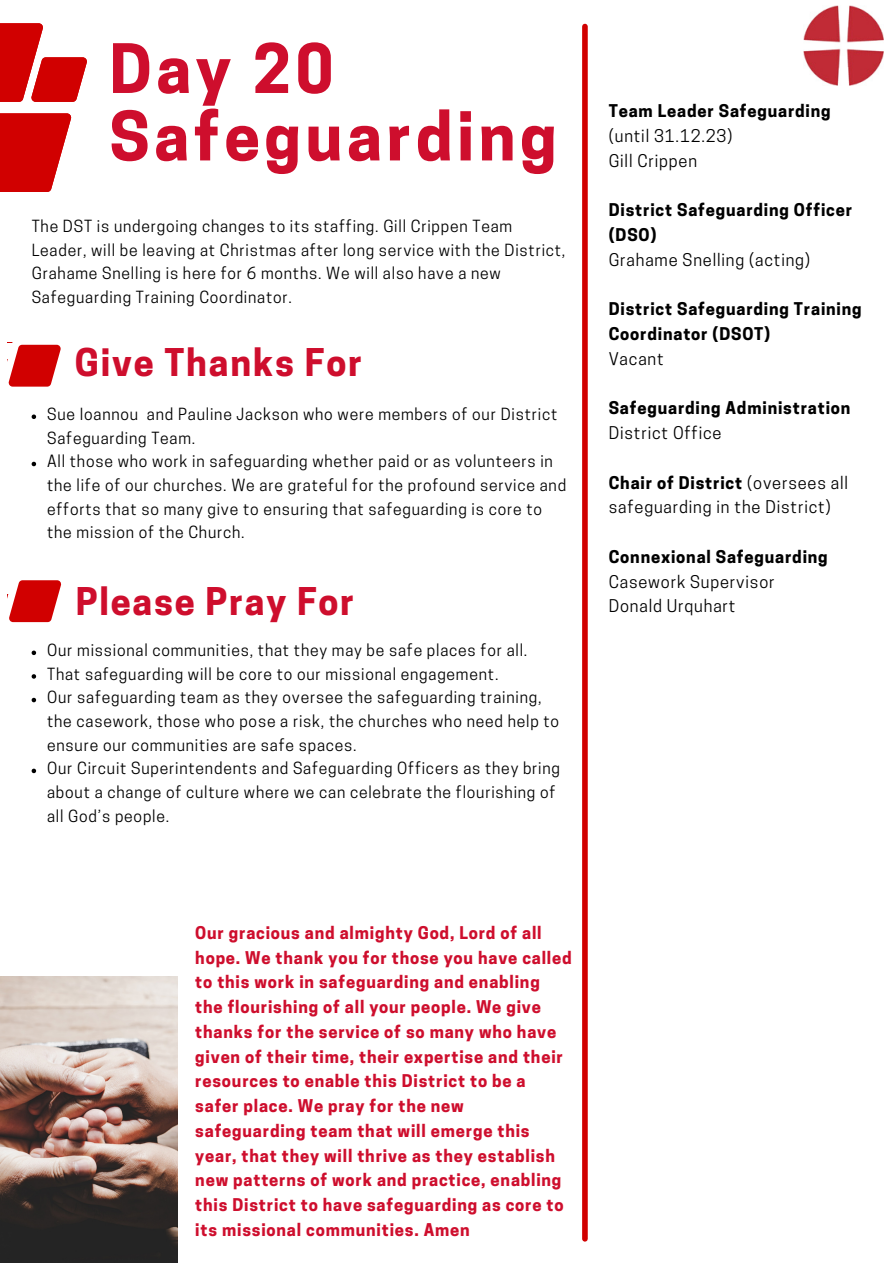
<style>
.page{position:relative;width:893px;height:1264px;background:#fff}
.page>*{position:absolute;margin:0;border:0;box-sizing:border-box;transform-origin:0 0}
.t1{font:700 63.75px "Cooper Hewitt";letter-spacing:.07em;color:#ce0e2d}
.t2{font:700 35.85px "Cooper Hewitt";letter-spacing:.05em;color:#ce0e2d}
.t3{font:700 16.5px/24.8px "Cooper Hewitt";letter-spacing:.05em;color:#ce0e2d}
.t4{font:700 16.5px/24.8px "Cooper Hewitt";letter-spacing:.05em;color:#000}
.t5{font:16.5px/24.8px "Cooper Hewitt";letter-spacing:.05em;color:#000}
.t6{font:15.75px/23.5px "Cooper Hewitt";letter-spacing:.05em;color:#000}
.s1{font-weight:400}
.s2{font-weight:700}
</style>
<div class="page">
<img style="left:803px;top:5px;width:80px;height:80px">
<div style="left:582px;top:27px;width:5px;height:1211px;background:#d10000"></div>
<svg style="left:7px;top:344px;width:54px;height:43px"></svg>
<div style="left:0;top:343px;width:14px;height:15px;background:#fff"></div>
<svg style="left:8px;top:580px;width:54px;height:43px"></svg>
<div style="left:0;top:578px;width:14px;height:16px;background:#fff"></div>
<img style="left:0;top:976px;width:178px;height:286px">
<svg style="left:0;top:23px;width:87px;height:169px"></svg>
<svg style="left:32px;top:414px;width:4px;height:5px"></svg>
<svg style="left:32px;top:462px;width:4px;height:4px"></svg>
<svg style="left:32px;top:650px;width:4px;height:5px"></svg>
<svg style="left:32px;top:674px;width:4px;height:4px"></svg>
<svg style="left:32px;top:697px;width:4px;height:5px"></svg>
<svg style="left:32px;top:768px;width:4px;height:5px"></svg>
<p class="t1" style="left:109px;top:45px;width:226px">Day 20</p>
<p class="t1" style="left:109px;top:113px;width:448px">Safeguarding</p>
<p class="t6" style="left:32px;top:216px;width:535px">The DST is undergoing changes to its staffing. Gill Crippen Team Leader, will be leaving at Christmas after long service with the District, Grahame Snelling is here for 6 months. We will also have a new Safeguarding Training Coordinator.</p>
<p class="t2" style="left:75px;top:349px;width:288px">Give Thanks For</p>
<p class="t6" style="left:47px;top:404px;width:511px">Sue Ioannou and Pauline Jackson who were members of our District<br>Safeguarding Team.</p>
<p class="t6" style="left:47px;top:451px;width:520px">All those who work in safeguarding whether paid or as volunteers in the life of our churches. We are grateful for the profound service and efforts that so many give to ensuring that safeguarding is core to the mission of the Church.</p>
<p class="t2" style="left:76px;top:588px;width:280px">Please Pray For</p>
<p class="t6" style="left:47px;top:640px;width:481px">Our missional communities, that they may be safe places for all.</p>
<p class="t6" style="left:47px;top:664px;width:452px">That safeguarding will be core to our missional engagement.</p>
<p class="t6" style="left:47px;top:687px;width:513px">Our safeguarding team as they oversee the safeguarding training, the casework, those who pose a risk, the churches who need help to ensure our communities are safe spaces.</p>
<p class="t6" style="left:47px;top:758px;width:514px">Our Circuit Superintendents and Safeguarding Officers as they bring about a change of culture where we can celebrate the flourishing of all God’s people.</p>
<p class="t4" style="left:608px;top:101px;width:223px">Team Leader Safeguarding <span class="s1">(until 31.12.23)</span></p>
<p class="t5" style="left:608px;top:150px;width:90px">Gill Crippen</p>
<p class="t4" style="left:608px;top:200px;width:245px">District Safeguarding Officer (DSO)</p>
<p class="t5" style="left:608px;top:249px;width:203px">Grahame Snelling (acting)</p>
<p class="t4" style="left:608px;top:299px;width:254px">District Safeguarding Training<br>Coordinator (DSOT)</p>
<p class="t5" style="left:608px;top:348px;width:56px">Vacant</p>
<p class="t4" style="left:608px;top:398px;width:243px">Safeguarding Administration</p>
<p class="t5" style="left:608px;top:422px;width:114px">District Office</p>
<p class="t5" style="left:608px;top:472px;width:241px"><span class="s2">Chair of District</span> (oversees all safeguarding in the District)</p>
<p class="t4" style="left:608px;top:546px;width:220px">Connexional Safeguarding<br><span class="s1">Casework Supervisor</span></p>
<p class="t5" style="left:608px;top:595px;width:128px">Donald Urquhart</p>
<p class="t3" style="left:195px;top:922px;width:378px">Our gracious and almighty God, Lord of all hope. We thank you for those you have called to this work in safeguarding and enabling<br>the flourishing of all your people. We give thanks for the service of so many who have given of their time, their expertise and their resources to enable this District to be a safer place. We pray for the new safeguarding team that will emerge this year, that they will thrive as they establish new patterns of work and practice, enabling this District to have safeguarding as core to its missional communities. Amen</p>
</div>
